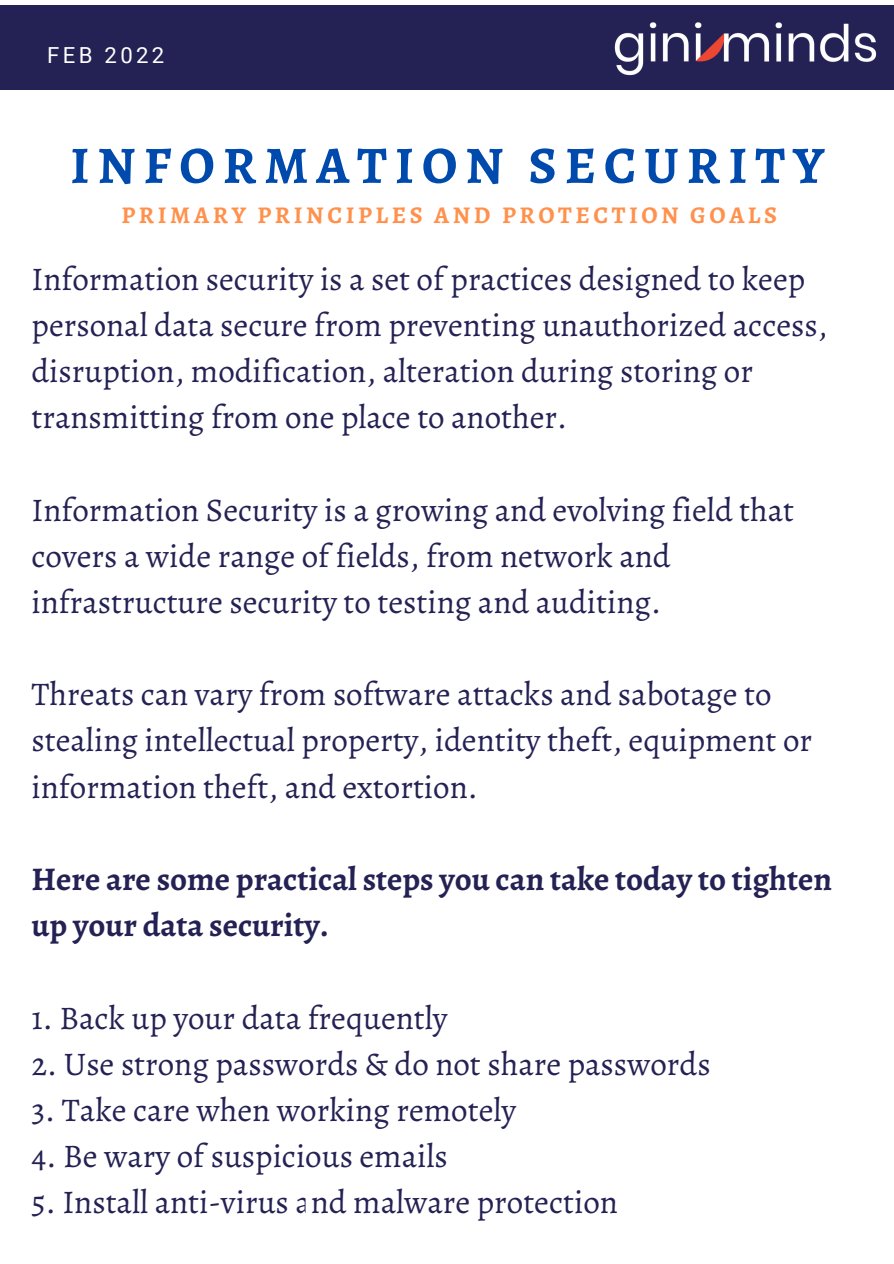
<style>
.page{position:relative;width:894px;height:1264px;background:#fff}
.page>*{position:absolute;margin:0;border:0;box-sizing:border-box;transform-origin:0 0}
.t1{font:700 52.5px "Alegreya";letter-spacing:.15em;color:#004aad}
.t2{font:33px/46.2px "Alegreya";color:#242254}
.t3{font:700 33px/46.2px "Alegreya";color:#242254}
.t4{font:700 24px "Alegreya";letter-spacing:.15em;color:#ff914d}
.t5{font:22.05px "Roboto";letter-spacing:.15em;color:#fff}
</style>
<div class="page">
<div style="left:0;top:5px;width:893px;height:84px;background:#242254"></div>
<img style="left:614px;top:22px;width:263px;height:54px">
<p class="t5" style="left:47px;top:43px;width:118px">FEB 2022</p>
<p class="t1" style="left:70px;top:129px;width:755px">INFORMATION SECURITY</p>
<p class="t4" style="left:121px;top:199px;width:657px">PRIMARY PRINCIPLES AND PROTECTION GOALS</p>
<p class="t2" style="left:32px;top:255px;width:797px">Information security is a set of practices designed to keep personal data secure from preventing unauthorized access, disruption, modification, alteration during storing or transmitting from one place to another.</p>
<p class="t2" style="left:32px;top:486px;width:763px">Information Security is a growing and evolving field that covers a wide range of fields, from network and infrastructure security to testing and auditing.</p>
<p class="t2" style="left:32px;top:671px;width:781px">Threats can vary from software attacks and sabotage to stealing intellectual property, identity theft, equipment or information theft, and extortion.</p>
<p class="t3" style="left:32px;top:855px;width:801px">Here are some practical steps you can take today to tighten up your data security.</p>
<p class="t2" style="left:32px;top:994px;width:417px">1. Back up your data frequently</p>
<p class="t2" style="left:32px;top:1040px;width:680px">2. Use strong passwords &amp; do not share passwords</p>
<p class="t2" style="left:32px;top:1086px;width:486px">3. Take care when working remotely</p>
<p class="t2" style="left:32px;top:1132px;width:417px">4. Be wary of suspicious emails</p>
<p class="t2" style="left:32px;top:1179px;width:587px">5. Install anti-virus and malware protection</p>
</div>
